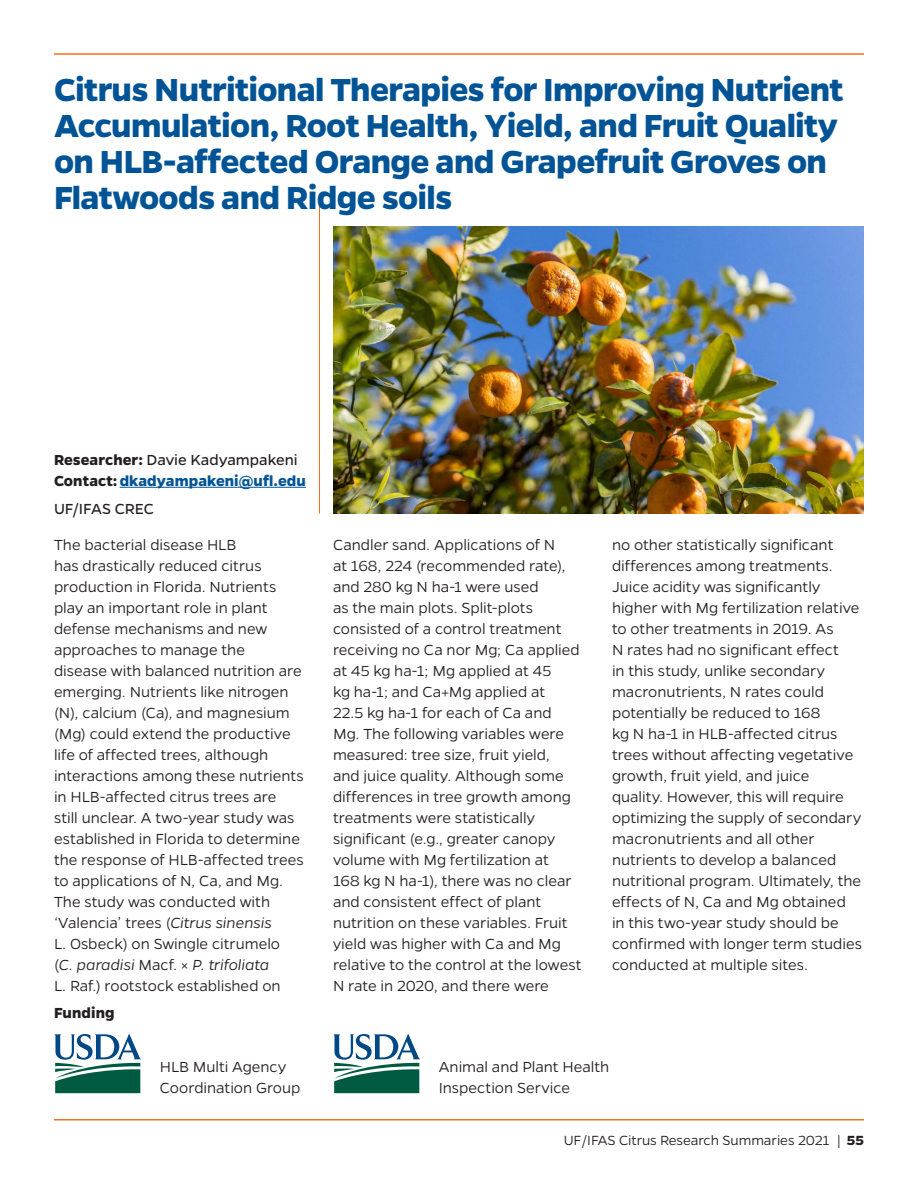
<style>
.page{position:relative;width:918px;height:1188px;background:#fff}
.page>*{position:absolute;margin:0;border:0;box-sizing:border-box;transform-origin:0 0}
.H1_-_Header_tracked{font:700 36px/36px "Gentona";letter-spacing:-.02em;color:#005496}
.P_-_body_no_indent{font:300 16.5px/21px "Gentona";color:#231f20}
.P_-_body_author{font:700 16.5px "Gentona";letter-spacing:.005em;color:#005496}
.P_-_body_author-2{font:16.5px "Gentona";color:#231f20}
.P_-_body_affiliation{font:16.5px "Gentona";letter-spacing:-.01em;color:#231f20}
.P_-_body_author-3{font:700 16.5px "Gentona";letter-spacing:.005em;color:#231f20}
.t1{font:300 15px "Gentona";letter-spacing:-.005em;color:#231f20}
.s1{font-weight:700}
.s2{color:#231f20}
.s3{font-style:italic}
</style>
<div class="page">
<hr style="left:54px;top:53px;width:810px;height:2px;background:#f37021">
<hr style="left:54px;top:1119px;width:810px;height:1px;background:#f37021">
<hr style="left:319px;top:200px;width:1px;height:287px;background:#f37021">
<hr style="left:319px;top:227px;width:1px;height:287px;background:#f37021">
<img style="left:333px;top:227px;width:531px;height:287px">
<hr style="left:120px;top:487px;width:186px;height:1px;background:#005496">
<svg style="left:54px;top:1034px;width:87px;height:59px"></svg>
<svg style="left:333px;top:1034px;width:87px;height:59px"></svg>
<h1 class="H1_-_Header_tracked" style="left:54px;top:71px;width:791px">Citrus Nutritional Therapies for Improving Nutrient Accumulation, Root Health, Yield, and Fruit Quality on HLB-affected Orange and Grapefruit Groves on Flatwoods and Ridge soils</h1>
<p class="P_-_body_author-2" style="left:54px;top:450px;width:245px"><span class="s1">Researcher:</span> Davie Kadyampakeni</p>
<p class="P_-_body_author" style="left:54px;top:471px;width:253px"><span class="s2">Contact:</span>dkadyampakeni@ufl.edu</p>
<p class="P_-_body_affiliation" style="left:54px;top:499px;width:101px">UF/IFAS CREC</p>
<p class="P_-_body_no_indent" style="left:54px;top:534px;width:251px">The bacterial disease HLB<br>has drastically reduced citrus production in Florida. Nutrients play an important role in plant defense mechanisms and new approaches to manage the<br>disease with balanced nutrition are emerging. Nutrients like nitrogen (N), calcium (Ca), and magnesium (Mg) could extend the productive life of affected trees, although interactions among these nutrients in HLB-affected citrus trees are still unclear. A two-year study was established in Florida to determine the response of HLB-affected trees to applications of N, Ca, and Mg.<br>The study was conducted with ‘Valencia’ trees (<span class="s3">Citrus sinensis<br></span>L. Osbeck) on Swingle citrumelo<br>(<span class="s3">C. paradisi</span> Macf. × <span class="s3">P. trifoliata<br></span>L. Raf.) rootstock established on</p>
<p class="P_-_body_no_indent" style="left:333px;top:534px;width:250px">Candler sand. Applications of N<br>at 168, 224 (recommended rate), and 280 kg N ha-1 were used<br>as the main plots. Split-plots consisted of a control treatment receiving no Ca nor Mg; Ca applied at 45 kg ha-1; Mg applied at 45<br>kg ha-1; and Ca+Mg applied at<br>22.5 kg ha-1 for each of Ca and<br>Mg. The following variables were measured: tree size, fruit yield,<br>and juice quality. Although some differences in tree growth among treatments were statistically significant (e.g., greater canopy volume with Mg fertilization at<br>168 kg N ha-1), there was no clear and consistent effect of plant nutrition on these variables. Fruit yield was higher with Ca and Mg relative to the control at the lowest<br>N rate in 2020, and there were</p>
<p class="P_-_body_no_indent" style="left:612px;top:534px;width:251px">no other statistically significant differences among treatments.<br>Juice acidity was significantly higher with Mg fertilization relative to other treatments in 2019. As<br>N rates had no significant effect<br>in this study, unlike secondary macronutrients, N rates could potentially be reduced to 168<br>kg N ha-1 in HLB-affected citrus trees without affecting vegetative growth, fruit yield, and juice quality. However, this will require optimizing the supply of secondary macronutrients and all other nutrients to develop a balanced nutritional program. Ultimately, the effects of N, Ca and Mg obtained in this two-year study should be confirmed with longer term studies conducted at multiple sites.</p>
<p class="P_-_body_author-3" style="left:54px;top:1003px;width:62px">Funding</p>
<p class="P_-_body_no_indent" style="left:160px;top:1057px;width:142px">HLB Multi Agency<br>Coordination Group</p>
<p class="P_-_body_no_indent" style="left:439px;top:1057px;width:172px">Animal and Plant Health<br>Inspection Service</p>
<p class="t1" style="left:564px;top:1132px;width:302px">UF/IFAS Citrus Research Summaries 2021 | <span class="s1">55</span></p>
</div>
